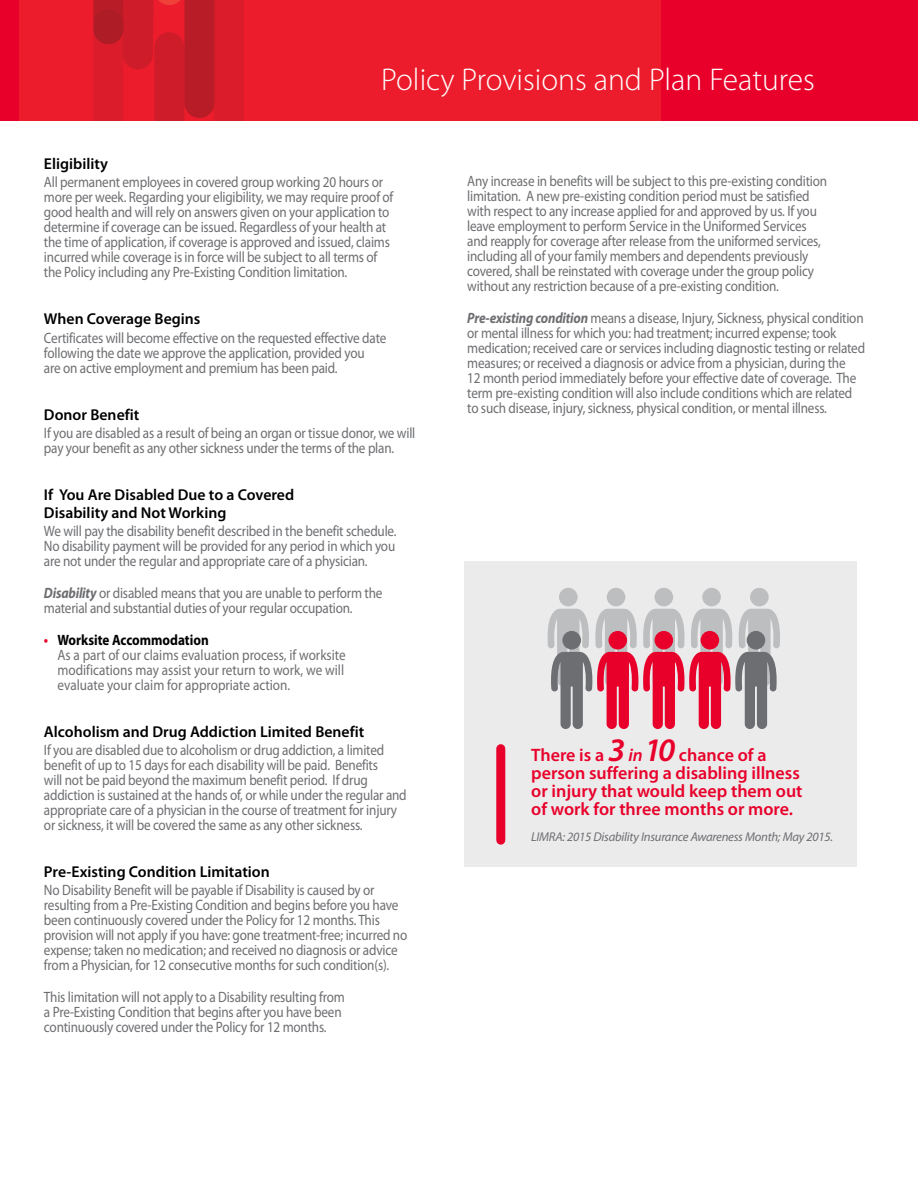
<style>
.page{position:relative;width:918px;height:1188px;background:#fff}
.page>*{position:absolute;margin:0;border:0;box-sizing:border-box;transform-origin:0 0}
.t1{font:300 31.5px "Myriad Pro";color:#fff}
.t2{font:600 18px/18px "Myriad Pro";color:#e8002a}
.t3{font:600 15.75px/18px "Myriad Pro";color:#000}
.t4{font:15px/15px "Myriad Pro";letter-spacing:-.015em;color:#6d6e71;scale:.88 1}
.t5{font:italic 12.75px "Myriad Pro";letter-spacing:-.02em;color:#6d6e71}
.s1{font-weight:700;font-style:italic}
.s2{font-weight:600;font-size:15.75px;color:#e8002a}
.s3{font-weight:700;color:#000}
.s4{font-style:italic;font-size:33px}
.s5{font-style:italic}
</style>
<div class="page">
<div style="left:0;top:0;width:918px;height:121px;background:#e8002a"></div>
<div style="left:19px;top:0;width:642px;height:121px;background:#ed1c2c"></div>
<svg style="left:93px;top:0;width:151px;height:121px"></svg>
<div style="left:464px;top:561px;width:393px;height:305px;background:#ebebec"></div>
<div style="left:496px;top:749px;width:9px;height:91px;background:#e8002a"></div>
<svg style="left:548px;top:588px;width:232px;height:141px"></svg>
<h1 class="t1" style="left:381px;top:60px;width:435px">Policy Provisions and Plan Features</h1>
<p class="t3" style="left:44px;top:154px;width:66px">Eligibility</p>
<p class="t4" style="left:44px;top:174px;width:399px">All permanent employees in covered group working 20 hours or more per week. Regarding your eligibility, we may require proof of good health and will rely on answers given on your application to determine if coverage can be issued. Regardless of your health at the time of application, if coverage is approved and issued, claims incurred while coverage is in force will be subject to all terms of the Policy including any Pre-Existing Condition limitation.</p>
<p class="t3" style="left:44px;top:310px;width:158px">When Coverage Begins</p>
<p class="t4" style="left:44px;top:330px;width:391px">Certificates will become effective on the requested effective date following the date we approve the application, provided you<br>are on active employment and premium has been paid.</p>
<p class="t3" style="left:44px;top:405px;width:97px">Donor Benefit</p>
<p class="t4" style="left:44px;top:425px;width:424px">If you are disabled as a result of being an organ or tissue donor, we will pay your benefit as any other sickness under the terms of the plan.</p>
<p class="t3" style="left:44px;top:486px;width:252px">If You Are Disabled Due to a Covered<br>Disability and Not Working</p>
<p class="t4" style="left:44px;top:524px;width:402px;text-align:justify">We will pay the disability benefit described in the benefit schedule.<br>No disability payment will be provided for any period in which you are not under the regular and appropriate care of a physician.</p>
<p class="t4" style="left:44px;top:585px;width:386px"><span class="s1">Disability</span> or disabled means that you are unable to perform the material and substantial duties of your regular occupation.</p>
<p class="t4" style="left:57px;top:632px;width:329px;text-indent:-14px"><span class="s2">•</span> <span class="s3">Worksite Accommodation<br></span>As a part of our claims evaluation process, if worksite modifications may assist your return to work, we will evaluate your claim for appropriate action.</p>
<p class="t3" style="left:44px;top:722px;width:322px">Alcoholism and Drug Addiction Limited Benefit</p>
<p class="t4" style="left:44px;top:742px;width:414px">If you are disabled due to alcoholism or drug addiction, a limited benefit of up to 15 days for each disability will be paid. Benefits<br>will not be paid beyond the maximum benefit period. If drug addiction is sustained at the hands of, or while under the regular and appropriate care of a physician in the course of treatment for injury or sickness, it will be covered the same as any other sickness.</p>
<p class="t3" style="left:44px;top:863px;width:227px">Pre-Existing Condition Limitation</p>
<p class="t4" style="left:44px;top:883px;width:414px">No Disability Benefit will be payable if Disability is caused by or resulting from a Pre-Existing Condition and begins before you have been continuously covered under the Policy for 12 months. This provision will not apply if you have: gone treatment-free; incurred no expense; taken no medication; and received no diagnosis or advice from a Physician, for 12 consecutive months for such condition(s).</p>
<p class="t4" style="left:44px;top:989px;width:343px">This limitation will not apply to a Disability resulting from a Pre-Existing Condition that begins after you have been continuously covered under the Policy for 12 months.</p>
<p class="t4" style="left:467px;top:173px;width:411px">Any increase in benefits will be subject to this pre-existing condition limitation. A new pre-existing condition period must be satisfied with respect to any increase applied for and approved by us. If you leave employment to perform Service in the Uniformed Services and reapply for coverage after release from the uniformed services, including all of your family members and dependents previously covered, shall be reinstated with coverage under the group policy without any restriction because of a pre-existing condition.</p>
<p class="t4" style="left:467px;top:310px;width:454px"><span class="s1">Pre-existing condition</span> means a disease, Injury, Sickness, physical condition or mental illness for which you: had treatment; incurred expense; took medication; received care or services including diagnostic testing or related measures; or received a diagnosis or advice from a physician, during the<br>12 month period immediately before your effective date of coverage. The term pre-existing condition will also include conditions which are related to such disease, injury, sickness, physical condition, or mental illness.</p>
<p class="t2" style="left:531px;top:746px;width:273px">There is a <span class="s4">3</span> <span class="s5">in</span> <span class="s4">10</span> chance of a person suffering a disabling illness or injury that would keep them out of work for three months or more.</p>
<p class="t5" style="left:531px;top:829px;width:304px">LIMRA: 2015 Disability Insurance Awareness Month; May 2015.</p>
</div>
